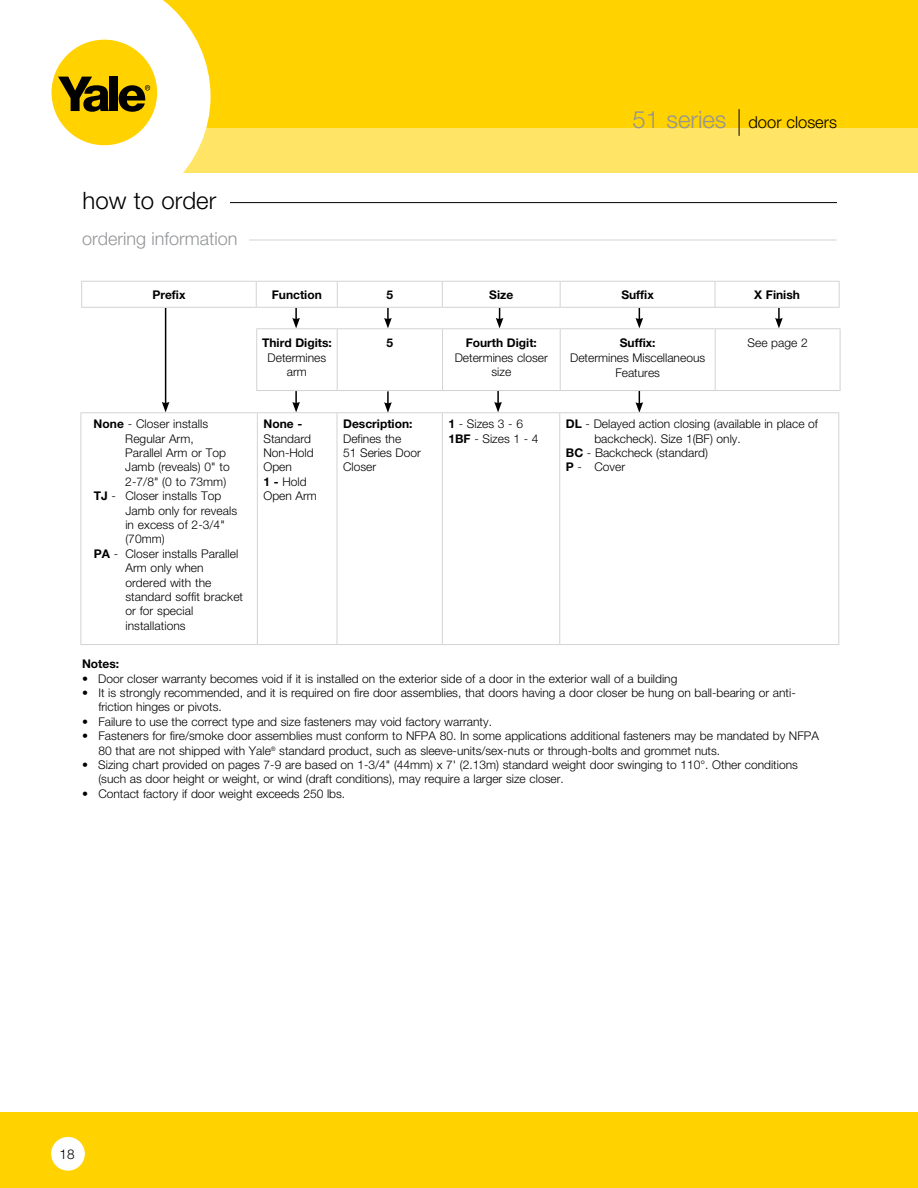
<style>
.page{position:relative;width:918px;height:1188px;background:#fff}
.page>*{position:absolute;margin:0;border:0;box-sizing:border-box;transform-origin:0 0}
.t1{font:300 24px "Helvetica Neue";color:#000}
.t2{font:300 18px "Helvetica Neue";color:#939598}
.t3{font:300 16.5px "Helvetica Neue";color:#000}
.t4{font:300 13.5px "Helvetica Neue";color:#000}
.t5{font:300 12px/14.4px "Helvetica Neue";color:#000}
.t6{font:700 12px "Helvetica Neue";color:#000}
.s1{font-size:24px;color:#939598}
.s2{font-weight:700}
</style>
<div class="page">
<div style="left:136px;top:0;width:782px;height:136px;background:#ffd200"></div>
<div style="left:123px;top:128px;width:795px;height:44px;background:#ffe466"></div>
<svg style="left:51px;top:0;width:160px;height:173px;fill:#fff"></svg>
<div style="left:52px;top:40px;width:105px;height:105px;background:#ffd200;border-radius:50%"></div>
<svg style="left:58px;top:77px;width:51px;height:35px"></svg>
<div style="left:110px;top:77px;width:8px;height:34px;background:#000"></div>
<svg style="left:119px;top:85px;width:31px;height:27px"></svg>
<div style="left:0;top:1112px;width:918px;height:76px;background:#ffd200"></div>
<div style="left:51px;top:1137px;width:34px;height:34px;background:#fff;border-radius:50%"></div>
<svg style="left:739px;top:109px;width:1px;height:27px"></svg>
<hr style="left:136px;top:202px;width:701px;height:1px;background:#000">
<div style="left:81px;top:189px;width:148px;height:22px;background:#fff"></div>
<div style="left:906px;top:0;width:12px;height:136px;background:#ffd200"></div>
<div style="left:906px;top:129px;width:12px;height:44px;background:#ffe466"></div>
<hr style="left:249px;top:240px;width:588px;height:1px;background:#d1d3d4">
<hr style="left:81px;top:413px;width:1px;height:231px;background:#d1d3d4">
<hr style="left:257px;top:413px;width:1px;height:231px;background:#d1d3d4">
<hr style="left:337px;top:413px;width:1px;height:231px;background:#d1d3d4">
<hr style="left:442px;top:413px;width:1px;height:231px;background:#d1d3d4">
<hr style="left:559px;top:413px;width:1px;height:231px;background:#d1d3d4">
<hr style="left:838px;top:413px;width:1px;height:231px;background:#d1d3d4">
<hr style="left:81px;top:644px;width:176px;height:1px;background:#d1d3d4">
<hr style="left:257px;top:644px;width:80px;height:1px;background:#d1d3d4">
<hr style="left:337px;top:644px;width:105px;height:1px;background:#d1d3d4">
<hr style="left:442px;top:644px;width:118px;height:1px;background:#d1d3d4">
<hr style="left:560px;top:644px;width:279px;height:1px;background:#d1d3d4">
<hr style="left:840px;top:329px;width:1px;height:61px;background:#d1d3d4">
<svg style="left:81px;top:281px;width:759px;height:132px"></svg>
<h1 class="t1" style="left:82px;top:186px;width:135px">how to order</h1>
<h2 class="t2" style="left:82px;top:228px;width:157px">ordering information</h2>
<h3 class="t3" style="left:632px;top:112px;width:206px"><span class="s1">51 series</span> door closers</h3>
<p class="t6" style="left:152px;top:287px;width:35px">Prefix</p>
<p class="t6" style="left:272px;top:287px;width:52px">Function</p>
<p class="t6" style="left:386px;top:287px;width:8px">5</p>
<p class="t6" style="left:489px;top:287px;width:25px">Size</p>
<p class="t6" style="left:621px;top:287px;width:34px">Suffix</p>
<p class="t6" style="left:754px;top:287px;width:47px">X Finish</p>
<p class="t5" style="left:94px;top:416px;width:116px"><span class="s2">None</span> - Closer installs</p>
<p class="t5" style="left:125px;top:431px;width:70px">Regular Arm,</p>
<p class="t5" style="left:125px;top:445px;width:102px">Parallel Arm or Top</p>
<p class="t5" style="left:125px;top:460px;width:106px">Jamb (reveals) 0" to</p>
<p class="t5" style="left:125px;top:474px;width:102px">2-7/8" (0 to 73mm)</p>
<p class="t5" style="left:94px;top:488px;width:129px"><span class="s2">TJ</span> - Closer installs Top</p>
<p class="t5" style="left:125px;top:503px;width:113px">Jamb only for reveals</p>
<p class="t5" style="left:125px;top:517px;width:101px">in excess of 2-3/4"</p>
<p class="t5" style="left:125px;top:532px;width:41px">(70mm)</p>
<p class="t5" style="left:94px;top:546px;width:146px"><span class="s2">PA</span> - Closer installs Parallel</p>
<p class="t5" style="left:125px;top:560px;width:80px">Arm only when</p>
<p class="t5" style="left:125px;top:575px;width:88px">ordered with the</p>
<p class="t5" style="left:125px;top:589px;width:119px">standard soffit bracket</p>
<p class="t5" style="left:125px;top:604px;width:69px">or for special</p>
<p class="t5" style="left:125px;top:618px;width:62px">installations</p>
<p class="t6" style="left:262px;top:335px;width:71px">Third Digits:</p>
<p class="t5" style="left:268px;top:350px;width:60px;text-align:center">Determines arm</p>
<p class="t6" style="left:387px;top:335px;width:8px">5</p>
<p class="t6" style="left:466px;top:335px;width:73px">Fourth Digit:</p>
<p class="t5" style="left:455px;top:350px;width:95px;text-align:center">Determines closer size</p>
<p class="t6" style="left:620px;top:335px;width:37px">Suffix:</p>
<p class="t5" style="left:570px;top:350px;width:137px;line-height:15px;text-align:center">Determines Miscellaneous<br>Features</p>
<p class="t5" style="left:748px;top:335px;width:62px">See page 2</p>
<p class="t6" style="left:264px;top:416px;width:40px">None -</p>
<p class="t5" style="left:264px;top:431px;width:55px">Standard<br>Non-Hold<br>Open<br><span class="s2">1 -</span> Hold<br>Open Arm</p>
<p class="t6" style="left:343px;top:416px;width:71px">Description:</p>
<p class="t5" style="left:343px;top:431px;width:79px">Defines the<br>51 Series Door<br>Closer</p>
<p class="t5" style="left:448px;top:416px;width:92px"><span class="s2">1</span>-Sizes3-6<br><span class="s2">1BF</span> - Sizes 1 - 4</p>
<p class="t5" style="left:566px;top:416px;width:254px"><span class="s2">DL</span> - Delayed action closing (available in place of</p>
<p class="t5" style="left:594px;top:431px;width:148px">backcheck). Size 1(BF) only.</p>
<p class="t5" style="left:566px;top:445px;width:143px"><span class="s2">BC</span> - Backcheck (standard)</p>
<p class="t5" style="left:566px;top:460px;width:61px"><span class="s2">P</span> - Cover</p>
<p class="t6" style="left:82px;top:657px;width:39px">Notes:</p>
<p class="t5" style="left:82px;top:671px;width:597px">• Door closer warranty becomes void if it is installed on the exterior side of a door in the exterior wall of a building</p>
<p class="t5" style="left:98px;top:685px;width:699px;text-indent:-16px">• It is strongly recommended, and it is required on fire door assemblies, that doors having a door closer be hung on ball-bearing or anti&shy;friction hinges or pivots.</p>
<p class="t5" style="left:82px;top:714px;width:411px">• Failure to use the correct type and size fasteners may void factory warranty.</p>
<p class="t5" style="left:98px;top:729px;width:722px;text-indent:-16px">• Fasteners for fire/smoke door assemblies must conform to NFPA 80. In some applications additional fasteners may be mandated by NFPA<br>80 that are not shipped with Yale<sup>®</sup> standard product, such as sleeve-units/sex-nuts or through-bolts and grommet nuts.</p>
<p class="t5" style="left:98px;top:757px;width:701px;text-indent:-16px">• Sizing chart provided on pages 7-9 are based on 1-3/4" (44mm) x 7' (2.13m) standard weight door swinging to 110°. Other conditions (such as door height or weight, or wind (draft conditions), may require a larger size closer.</p>
<p class="t5" style="left:82px;top:786px;width:265px">• Contact factory if door weight exceeds 250 lbs.</p>
<p class="t4" style="left:60px;top:1146px;width:17px">18</p>
</div>
